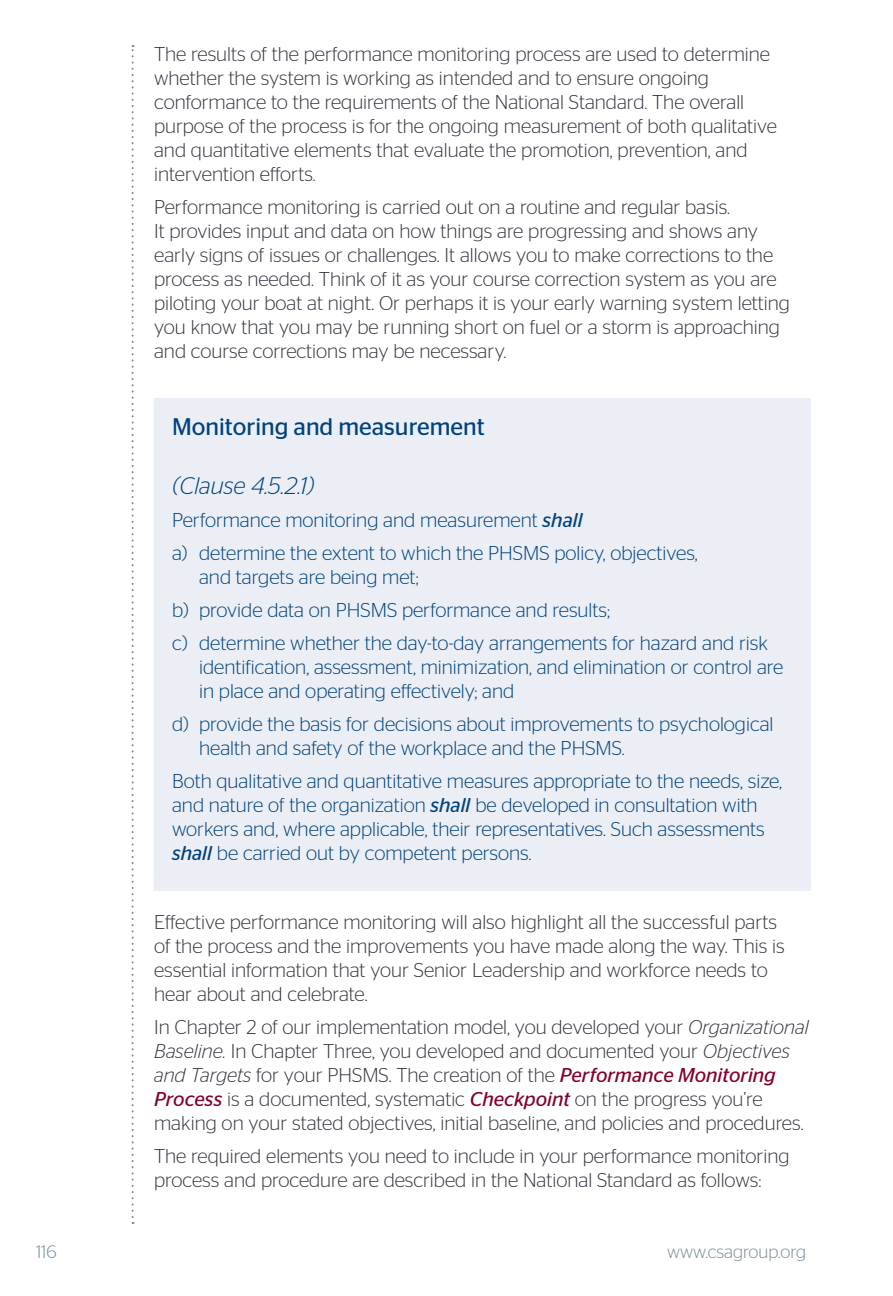
<style>
.page{position:relative;width:893px;height:1296px;background:#fff}
.page>*{position:absolute;margin:0;border:0;box-sizing:border-box;transform-origin:0 0}
.t1{font:24px "Stag Sans";color:#01427c}
.t2{font:italic 300 24px "Stag Sans";color:#01427c}
.t3{font:300 20px/24px "Stag Sans";color:#323640}
.t4{font:300 20px/24px "Stag Sans";color:#01427c}
.t5{font:300 18px "Stag Sans";color:#758c99}
.s1{font-weight:400;font-style:italic}
.s2{font-style:italic}
.s3{font-weight:400;font-style:italic;color:#840128}
</style>
<div class="page">
<svg style="left:132px;top:45px;width:2px;height:1179px"></svg>
<div style="left:154px;top:399px;width:656px;height:492px;background:#ebeef4"></div>
<p class="t3" style="left:154px;top:42px;width:624px">The results of the performance monitoring process are used to determine whether the system is working as intended and to ensure ongoing conformance to the requirements of the National Standard. The overall purpose of the process is for the ongoing measurement of both qualitative and quantitative elements that evaluate the promotion, prevention, and intervention efforts.</p>
<p class="t3" style="left:154px;top:195px;width:637px">Performance monitoring is carried out on a routine and regular basis.<br>It provides input and data on how things are progressing and shows any early signs of issues or challenges. It allows you to make corrections to the process as needed. Think of it as your course correction system as you are piloting your boat at night. Or perhaps it is your early warning system letting you know that you may be running short on fuel or a storm is approaching and course corrections may be necessary.</p>
<p class="t1" style="left:172px;top:413px;width:314px">Monitoring and measurement</p>
<p class="t2" style="left:172px;top:472px;width:144px">(Clause 4.5.2.1)</p>
<p class="t4" style="left:172px;top:503px;width:527px;line-height:33px">Performance monitoring and measurement <span class="s1">shall<br></span>a) determine the extent to which the PHSMS policy, objectives,</p>
<p class="t4" style="left:172px;top:560px;width:597px;line-height:33px;text-indent:27px">and targets are being met;<br>b) provide data on PHSMS performance and results;<br>c) determine whether the day-to-day arrangements for hazard and risk</p>
<p class="t4" style="left:199px;top:655px;width:586px">identification, assessment, minimization, and elimination or control are in place and operating effectively; and</p>
<p class="t4" style="left:199px;top:712px;width:576px;text-indent:-27px">d) provide the basis for decisions about improvements to psychological health and safety of the workplace and the PHSMS.</p>
<p class="t4" style="left:172px;top:769px;width:611px">Both qualitative and quantitative measures appropriate to the needs, size, and nature of the organization <span class="s1">shall</span> be developed in consultation with workers and, where applicable, their representatives. Such assessments <span class="s1">shall</span> be carried out by competent persons.</p>
<p class="t3" style="left:154px;top:910px;width:632px">Effective performance monitoring will also highlight all the successful parts of the process and the improvements you have made along the way. This is essential information that your Senior Leadership and workforce needs to hear about and celebrate.</p>
<p class="t3" style="left:154px;top:1015px;width:656px">In Chapter 2 of our implementation model, you developed your <span class="s2">Organizational Baseline.</span> In Chapter Three, you developed and documented your <span class="s2">Objectives and Targets</span> for your PHSMS. The creation of the <span class="s3">Performance Monitoring Process</span> is a documented, systematic <span class="s3">Checkpoint</span> on the progress you’re making on your stated objectives, initial baseline, and policies and procedures.</p>
<p class="t3" style="left:154px;top:1144px;width:637px">The required elements you need to include in your performance monitoring process and procedure are described in the National Standard as follows:</p>
<p class="t5" style="left:36px;top:1242px;width:22px">116</p>
<p class="t5" style="left:667px;top:1242px;width:140px">www.csagroup.org</p>
</div>
